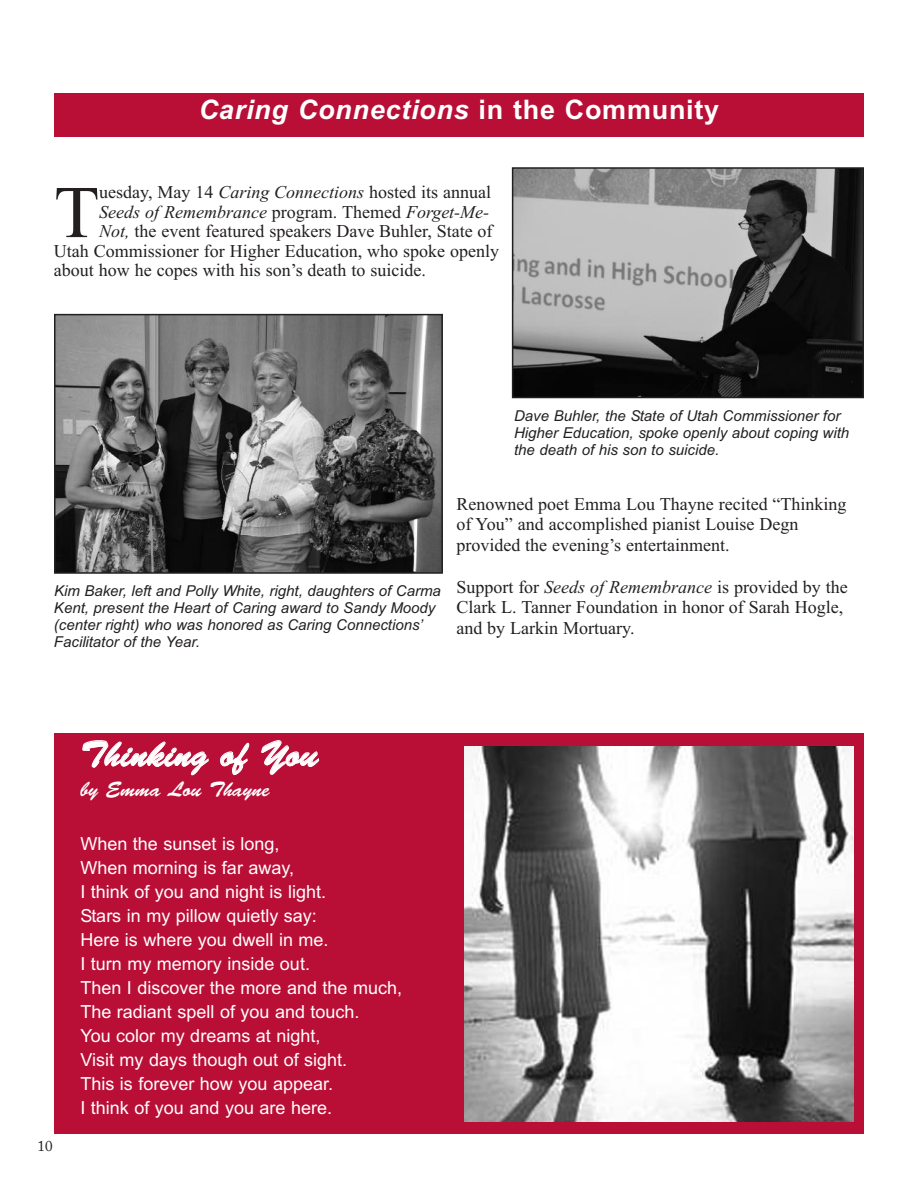
<style>
.page{position:relative;width:918px;height:1188px;background:#fff}
.page>*{position:absolute;margin:0;border:0;box-sizing:border-box;transform-origin:0 0}
.t1{font:74.25px "Times New Roman";color:#231f20}
.t2{font:36px "Brush Script Std";color:#fff}
.t3{font:italic 700 27px "Arial";letter-spacing:.03em;color:#fff}
.t4{font:21px "Brush Script Std";color:#fff}
.t5{font:18px/20.7px "Times New Roman";color:#231f20}
.t6{font:18px/24px "Arial";color:#fff}
.t7{font:italic 18px "Times New Roman";color:#231f20}
.t8{font:italic 15px/17.2px "Arial";color:#231f20}
.t9{font:15px "Adobe Caslon Pro";color:#231f20}
.s1{font-style:normal}
.s2{font-style:italic}
</style>
<div class="page">
<hr style="left:54px;top:93px;width:810px;height:3px;background:#b90f36">
<div style="left:54px;top:95px;width:810px;height:41px;background:#b90f36"></div>
<img style="left:515px;top:170px;width:346px;height:225px">
<div style="left:512px;top:167px;width:352px;height:231px;border:2px solid #231f20"></div>
<img style="left:57px;top:317px;width:383px;height:254px">
<div style="left:54px;top:314px;width:389px;height:260px;border:2px solid #231f20"></div>
<div style="left:54px;top:733px;width:810px;height:401px;background:#b90f36"></div>
<img style="left:464px;top:747px;width:390px;height:375px">
<h3 class="t3" style="left:199px;top:94px;width:522px">Caring Connections <span class="s1">in the Community</span></h3>
<h1 class="t1" style="left:54px;top:168px;width:47px">T</h1>
<p class="t5" style="left:99px;top:182px;width:393px">uesday, May 14 <span class="s2">Caring Connections</span> hosted its annual</p>
<p class="t7" style="left:99px;top:201px;width:392px">Seeds of Remembrance <span class="s1">program. Themed</span> Forget-Me-</p>
<p class="t5" style="left:99px;top:221px;width:395px"><span class="s2">Not,</span> the event featured speakers Dave Buhler, State of</p>
<p class="t5" style="left:54px;top:240px;width:447px">Utah Commissioner for Higher Education, who spoke openly</p>
<p class="t5" style="left:54px;top:260px;width:374px">about how he copes with his son’s death to suicide.</p>
<p class="t8" style="left:514px;top:407px;width:337px">Dave Buhler, the State of Utah Commissioner for<br>Higher Education, spoke openly about coping with the death of his son to suicide.</p>
<p class="t8" style="left:54px;top:582px;width:388px">Kim Baker, left and Polly White, right, daughters of Carma Kent, present the Heart of Caring award to Sandy Moody (center right) who was honored as Caring Connections’ Facilitator of the Year.</p>
<p class="t5" style="left:456px;top:493px;width:392px">Renowned poet Emma Lou Thayne recited “Thinking of You” and accomplished pianist Louise Degn provided the evening’s entertainment.</p>
<p class="t5" style="left:456px;top:576px;width:393px">Support for <span class="s2">Seeds of Remembrance</span> is provided by the<br>Clark L. Tanner Foundation in honor of Sarah Hogle, and by Larkin Mortuary.</p>
<p class="t9" style="left:38px;top:1140px;width:16px">10</p>
<h2 class="t2" style="left:81px;top:741px;width:239px">Thinking of You</h2>
<p class="t4" style="left:80px;top:782px;width:191px">by Emma Lou Thayne</p>
<p class="t6" style="left:80px;top:832px;width:323px">When the sunset is long,<br>When morning is far away,<br>I think of you and night is light.<br>Stars in my pillow quietly say:<br>Here is where you dwell in me.<br>I turn my memory inside out.<br>Then I discover the more and the much,<br>The radiant spell of you and touch.<br>You color my dreams at night,<br>Visit my days though out of sight.<br>This is forever how you appear.<br>I think of you and you are here.</p>
</div>
